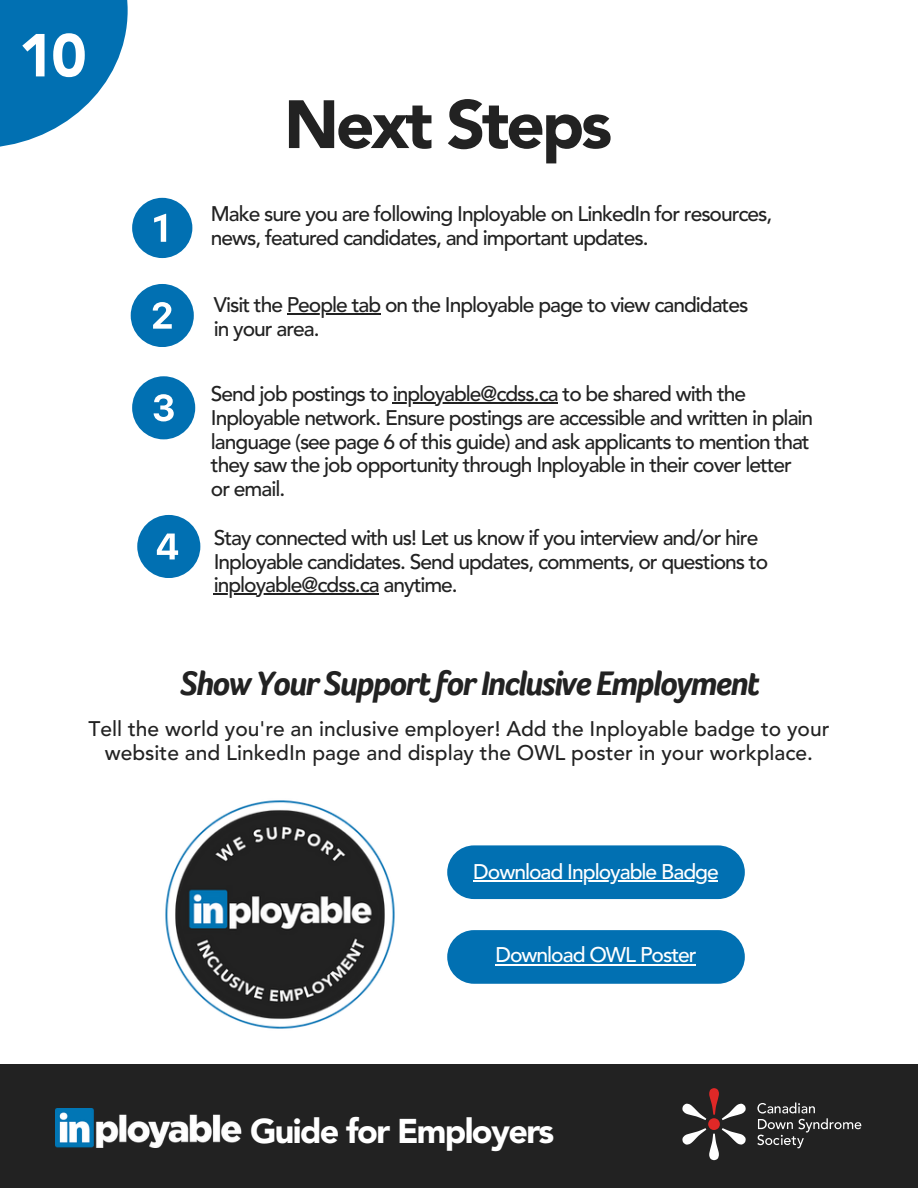
<style>
.page{position:relative;width:918px;height:1188px;background:#fff}
.page>*{position:absolute;margin:0;border:0;box-sizing:border-box;transform-origin:0 0}
.t1{font:900 67.5px "Avenir LT Std";letter-spacing:-.05em;color:#222}
.t2{font:900 60px "Avenir LT Std";color:#fff}
.t3{font:900 40.05px "Avenir LT Std";letter-spacing:-.05em;color:#fff}
.t4{font:italic 700 34.95px "Foco";letter-spacing:-.05em;color:#222}
.t5{font:900 34.05px "Avenir LT Std";letter-spacing:-.05em;color:#fff}
.t6{font:500 21.15px "Avenir LT Std";letter-spacing:-.05em;color:#fff}
.t7{font:500 21px/23.7px "Avenir LT Std";letter-spacing:-.05em;color:#222}
.t8{font:500 21px/23.7px "Avenir LT Std";color:#222;text-align:center}
</style>
<div class="page">
<div style="left:0;top:1064px;width:918px;height:124px;background:#222"></div>
<img style="left:55px;top:1109px;width:187px;height:39px">
<svg style="left:757px;top:1102px;width:105px;height:47px"></svg>
<svg style="left:682px;top:1088px;width:64px;height:73px"></svg>
<svg style="left:132px;top:198px;width:60px;height:60px"></svg>
<svg style="left:131px;top:284px;width:63px;height:63px"></svg>
<svg style="left:132px;top:376px;width:63px;height:63px"></svg>
<svg style="left:137px;top:515px;width:63px;height:63px"></svg>
<hr style="left:393px;top:402px;width:165px;height:2px;background:#222">
<hr style="left:287px;top:314px;width:93px;height:1px;background:#222">
<hr style="left:214px;top:593px;width:165px;height:2px;background:#222">
<div style="left:447px;top:845px;width:298px;height:54px;background:#0170b2;border-radius:27px"></div>
<img style="left:165px;top:800px;width:230px;height:229px">
<div style="left:447px;top:930px;width:298px;height:54px;background:#0170b2;border-radius:27px"></div>
<hr style="left:473px;top:881px;width:245px;height:1px;background:#fff">
<hr style="left:495px;top:964px;width:201px;height:2px;background:#fff">
<svg style="left:0;top:0;width:128px;height:147px;fill:#0170b2"></svg>
<p class="t2" style="left:19px;top:31px;width:70px">10</p>
<p class="t1" style="left:284px;top:97px;width:330px">Next Steps</p>
<p class="t7" style="left:211px;top:204px;width:563px">Make sure you are following Inployable on LinkedIn for resources, news, featured candidates, and important updates.</p>
<p class="t7" style="left:214px;top:295px;width:536px">Visit the People tab on the Inployable page to view candidates</p>
<p class="t7" style="left:214px;top:319px;width:107px">in your area.</p>
<p class="t7" style="left:211px;top:384px;width:537px">Send job postings to inployable@cdss.ca to be shared with the</p>
<p class="t7" style="left:211px;top:408px;width:604px">Inployable network. Ensure postings are accessible and written in plain language (see page 6 of this guide) and ask applicants to mention that they saw the job opportunity through Inployable in their cover letter or email.</p>
<h3 class="t7" style="left:214px;top:528px;width:556px">Stay connected with us! Let us know if you interview and/or hire<br>Inployable candidates. Send updates, comments, or questions to</h3>
<p class="t7" style="left:214px;top:575px;width:246px">inployable@cdss.ca anytime.</p>
<p class="t4" style="left:180px;top:664px;width:582px">Show Your Supportfor Inclusive Employment</p>
<p class="t8" style="left:88px;top:719px;width:743px">Tell the world you're an inclusive employer! Add the Inployable badge to your website and LinkedIn page and display the OWL poster in your workplace.</p>
<p class="t6" style="left:473px;top:863px;width:247px">Download Inployable Badge</p>
<p class="t6" style="left:495px;top:946px;width:203px">Download OWL Poster</p>
<h1 class="t3" style="left:303px;top:1113px;width:359px">Guide for Employers</h1>
<p class="t5" style="left:250px;top:1117px;width:306px">Guide for Employers</p>
</div>
